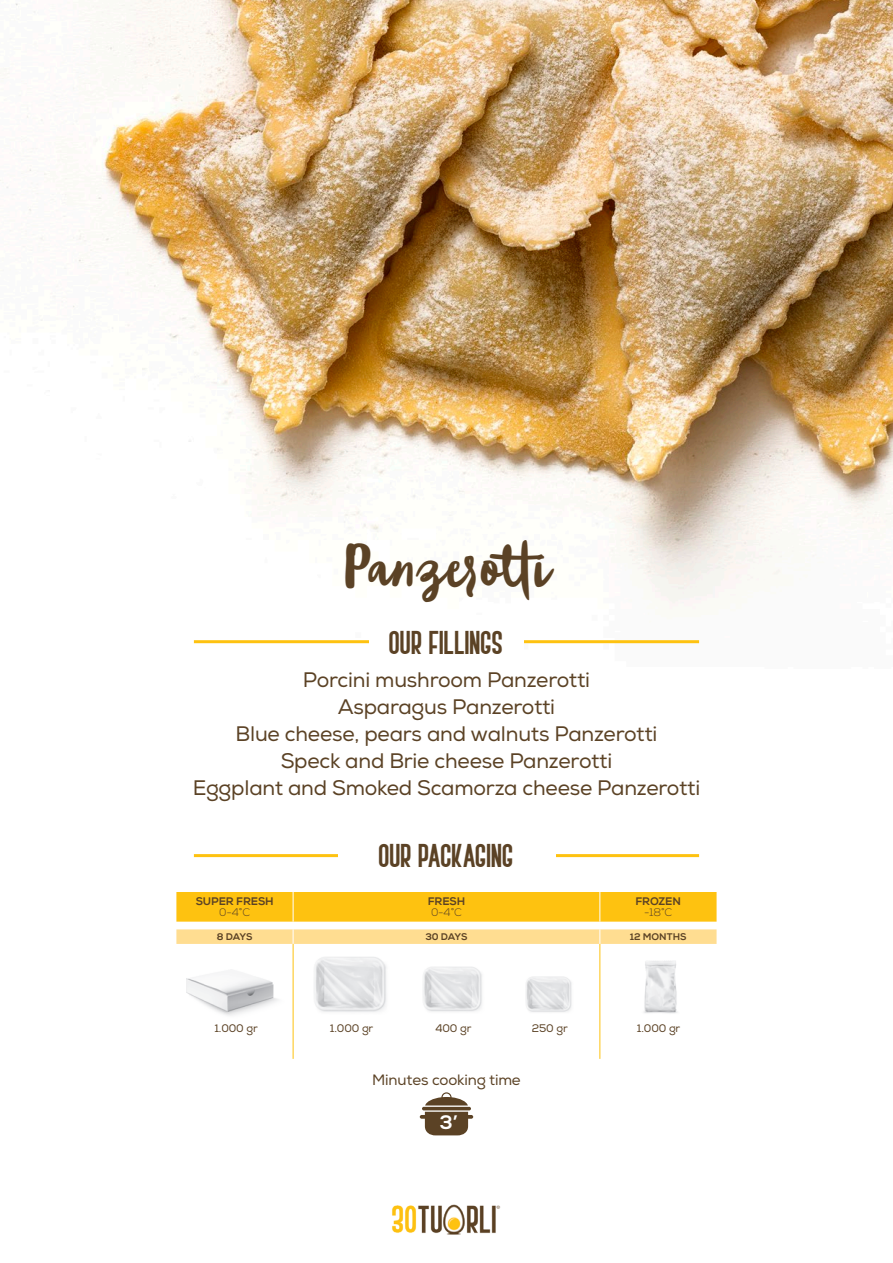
<style>
.page{position:relative;width:893px;height:1263px;background:#fff}
.page>*{position:absolute;margin:0;border:0;box-sizing:border-box;transform-origin:0 0}
.titoli_dx{font:48px "Blog Script";color:#5b4225}
.ripieni{font:21px "Nexa";letter-spacing:-.01em;color:#5b4225}
.t1{font:19.5px "BOVEN1";color:#5b4225}
.t2{font:800 19.5px "Nexa";color:#fff}
.ripieni-2{font:15px "Nexa";letter-spacing:-.01em;color:#5b4225}
.t3{font:10.95px "Nexa";letter-spacing:-.01em;color:#5b4225}
.t4{font:800 10.95px "Nexa";letter-spacing:-.01em;color:#5b4225}
.t5{font:300 10.95px "Nexa";color:#5b4225}
.t6{font:800 9.6px "Nexa";letter-spacing:-.01em;color:#5b4225}
</style>
<div class="page">
<img style="left:392px;top:1204px;width:109px;height:31px">
<img style="left:0;top:0;width:893px;height:644px">
<hr style="left:194px;top:640px;width:505px;height:3px;background:#fec210">
<div style="left:369px;top:629px;width:155px;height:43px;background:#fff"></div>
<hr style="left:194px;top:854px;width:505px;height:3px;background:#fec210">
<div style="left:338px;top:843px;width:217px;height:31px;background:#fff"></div>
<div style="left:176px;top:892px;width:541px;height:30px;background:#fec210"></div>
<svg style="left:176px;top:929px;width:541px;height:15px;background:#fede95"></svg>
<hr style="left:293px;top:892px;width:1px;height:30px;background:#fff">
<hr style="left:599px;top:892px;width:1px;height:30px;background:#fff">
<hr style="left:293px;top:944px;width:1px;height:115px;background:#fec210">
<hr style="left:599px;top:944px;width:1px;height:115px;background:#fec210">
<img style="left:186px;top:971px;width:92px;height:45px">
<img style="left:314px;top:957px;width:73px;height:55px">
<img style="left:423px;top:967px;width:59px;height:45px">
<img style="left:526px;top:977px;width:46px;height:35px">
<img style="left:644px;top:961px;width:33px;height:53px">
<hr style="left:422px;top:1107px;width:49px;height:3px;background:#5b4225;border-radius:2px">
<svg style="left:425px;top:1092px;width:43px;height:13px"></svg>
<svg style="left:420px;top:1112px;width:53px;height:23px"></svg>
<p class="titoli_dx" style="left:343px;top:540px;width:214px">Panzerotti</p>
<p class="t1" style="left:390px;top:635px;width:115px">OUR FILLINGS</p>
<p class="ripieni" style="left:303px;top:667px;width:289px">Porcini mushroom Panzerotti</p>
<p class="ripieni" style="left:338px;top:694px;width:219px">Asparagus Panzerotti</p>
<p class="ripieni" style="left:236px;top:721px;width:423px">Blue cheese, pears and walnuts Panzerotti</p>
<p class="ripieni" style="left:281px;top:748px;width:333px">Speck and Brie cheese Panzerotti</p>
<p class="ripieni" style="left:193px;top:775px;width:509px">Eggplant and Smoked Scamorza cheese Panzerotti</p>
<p class="t4" style="left:196px;top:895px;width:80px">SUPER FRESH</p>
<p class="t5" style="left:219px;top:906px;width:32px">0-4°C</p>
<p class="t1" style="left:379px;top:849px;width:136px">OUR PACKAGING</p>
<p class="t4" style="left:428px;top:895px;width:39px">FRESH</p>
<p class="t5" style="left:431px;top:906px;width:32px">0-4°C</p>
<p class="t4" style="left:635px;top:895px;width:47px">FROZEN</p>
<p class="t5" style="left:644px;top:906px;width:30px">-18°C</p>
<p class="t6" style="left:217px;top:931px;width:37px">8 DAYS</p>
<p class="t6" style="left:425px;top:931px;width:44px">30 DAYS</p>
<p class="t6" style="left:630px;top:931px;width:58px">12 MONTHS</p>
<p class="t3" style="left:214px;top:1021px;width:45px">1.000 gr</p>
<p class="t3" style="left:330px;top:1021px;width:45px">1.000 gr</p>
<p class="t3" style="left:435px;top:1021px;width:38px">400 gr</p>
<p class="t3" style="left:532px;top:1021px;width:37px">250 gr</p>
<p class="t3" style="left:637px;top:1021px;width:45px">1.000 gr</p>
<p class="ripieni-2" style="left:372px;top:1071px;width:150px">Minutes cooking time</p>
<p class="t2" style="left:440px;top:1111px;width:19px">3’</p>
</div>
